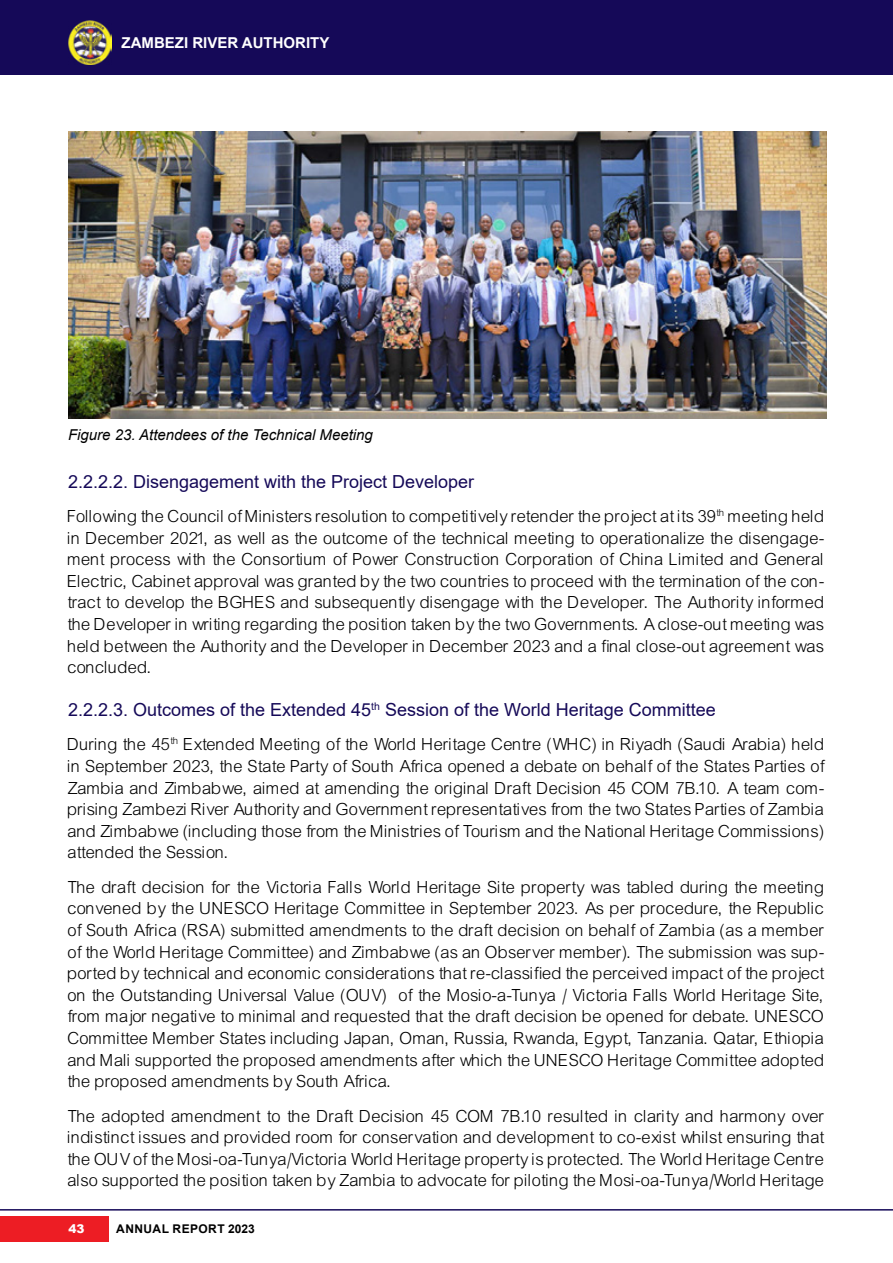
<style>
.page{position:relative;width:893px;height:1263px;background:#fff}
.page>*{position:absolute;margin:0;border:0;box-sizing:border-box;transform-origin:0 0}
.Body_Text{font:18px/21.6px "Arial Lgt";color:#000;text-align:justify}
.Level_4{font:18px "Arial";color:#150958}
.Figure_Discription{font:italic 15px "Arial";color:#000}
.t1{font:700 15px "Arial";color:#fff}
.t2{font:700 12px "Arial";letter-spacing:.035em;color:#000}
.t3{font:900 12px "Arial";color:#fff}
</style>
<div class="page">
<img style="left:68px;top:132px;width:758px;height:287px">
<div style="left:0;top:0;width:893px;height:75px;background:#150958"></div>
<div style="left:0;top:1216px;width:109px;height:25px;background:#ed1d24"></div>
<img style="left:68px;top:21px;width:43px;height:43px">
<hr style="left:0;top:1209px;width:893px;height:1px;background:#150958">
<p class="t1" style="left:122px;top:32px;width:209px">ZAMBEZI RIVER AUTHORITY</p>
<p class="Figure_Discription" style="left:68px;top:425px;width:306px">Figure 23. Attendees of the Technical Meeting</p>
<p class="Level_4" style="left:68px;top:469px;width:408px">2.2.2.2. Disengagement with the Project Developer</p>
<p class="Body_Text" style="left:68px;top:505px;width:758px">Following the Council of Ministers resolution to competitively retender the project at its 39<sup>th</sup> meeting held in December 2021, as well as the outcome of the technical meeting to operationalize the disengage&shy;ment process with the Consortium of Power Construction Corporation of China Limited and General Electric, Cabinet approval was granted by the two countries to proceed with the termination of the con&shy;tract to develop the BGHES and subsequently disengage with the Developer. The Authority informed the Developer in writing regarding the position taken by the two Governments. A close-out meeting was held between the Authority and the Developer in December 2023 and a final close-out agreement was concluded.</p>
<p class="Level_4" style="left:68px;top:697px;width:649px">2.2.2. 3. Outcomes of the Extended 45<sup>th</sup> Session of the World Heritage Committee</p>
<p class="Body_Text" style="left:68px;top:734px;width:758px">During the 45<sup>th</sup> Extended Meeting of the World Heritage Centre (WHC) in Riyadh (Saudi Arabia) held in September 2023, the State Party of South Africa opened a debate on behalf of the States Parties of Zambia and Zimbabwe, aimed at amending the original Draft Decision 45 COM 7B.10. A team com&shy;prising Zambezi River Authority and Government representatives from the two States Parties of Zambia and Zimbabwe (including those from the Ministries of Tourism and the National Heritage Commissions) attended the Session.</p>
<p class="Body_Text" style="left:68px;top:876px;width:758px">The draft decision for the Victoria Falls World Heritage Site property was tabled during the meeting convened by the UNESCO Heritage Committee in September 2023. As per procedure, the Republic of South Africa (RSA) submitted amendments to the draft decision on behalf of Zambia (as a member of the World Heritage Committee) and Zimbabwe (as an Observer member). The submission was sup&shy;ported by technical and economic considerations that re-classified the perceived impact of the project on the Outstanding Universal Value (OUV) of the Mosio-a-Tunya / Victoria Falls World Heritage Site, from major negative to minimal and requested that the draft decision be opened for debate. UNESCO Committee Member States including Japan, Oman, Russia, Rwanda, Egypt, Tanzania. Qatar, Ethiopia and Mali supported the proposed amendments after which the UNESCO Heritage Committee adopted the proposed amendments by South Africa.</p>
<p class="Body_Text" style="left:68px;top:1105px;width:758px">The adopted amendment to the Draft Decision 45 COM 7B.10 resulted in clarity and harmony over indistinct issues and provided room for conservation and development to co-exist whilst ensuring that the OUV of the Mosi-oa-Tunya/Victoria World Heritage property is protected. The World Heritage Centre also supported the position taken by Zambia to advocate for piloting the Mosi-oa-Tunya/World Heritage</p>
<p class="t3" style="left:68px;top:1220px;width:18px">43</p>
<p class="t2" style="left:116px;top:1220px;width:140px">ANNUAL REPORT 2023</p>
</div>
